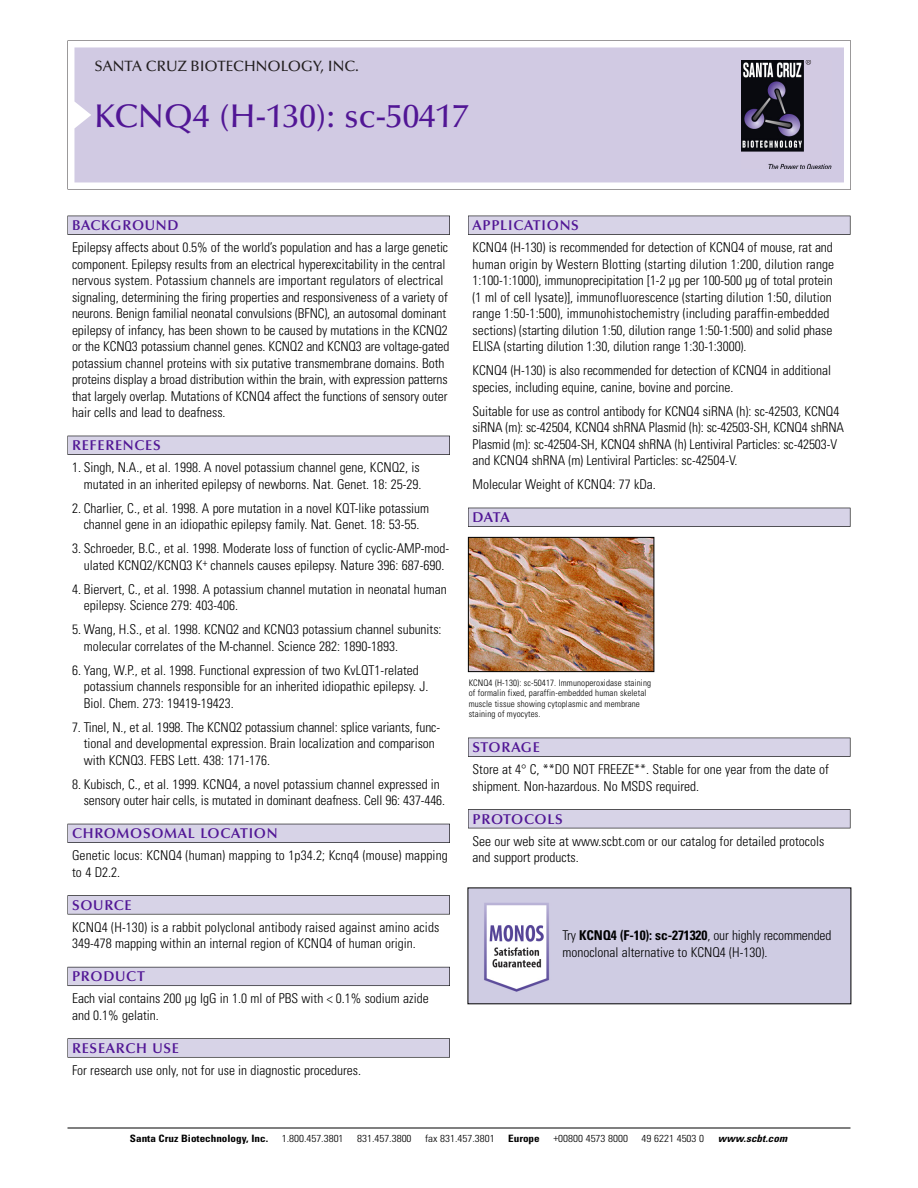
<style>
.page{position:relative;width:918px;height:1188px;background:#fff}
.page>*{position:absolute;margin:0;border:0;box-sizing:border-box;transform-origin:0 0}
.t1{font:500 33px "Optima";color:#511695}
.t2{font:500 15px "Optima";color:#231f20}
.t3{font:600 14.25px "Optima";letter-spacing:.05em;color:#511695}
.t4{font:300 condensed 13.5px/16.5px "Univers";color:#000}
.t5{font:300 condensed 10.2px "Univers";color:#000;scale:1.1 1}
.t6{font:700 condensed 10.2px "Univers";color:#000;scale:1.1 1}
.t7{font:italic 700 condensed 10.2px "Univers";letter-spacing:.005em;color:#000;scale:1.1 1}
.t8{font:300 condensed 9px/10.5px "Univers";letter-spacing:.015em;color:#000}
.s1{font-weight:700}
</style>
<div class="page">
<svg style="left:68px;top:40px;width:783px;height:149px"></svg>
<div style="left:74px;top:47px;width:770px;height:135px;background:#d1cae3"></div>
<img style="left:741px;top:60px;width:90px;height:108px">
<div style="left:68px;top:216px;width:382px;height:19px;background:#525155"></div>
<div style="left:68px;top:216px;width:381px;height:18px;background:#d7d3e7"></div>
<div style="left:68px;top:436px;width:382px;height:19px;background:#515055"></div>
<div style="left:68px;top:436px;width:381px;height:18px;background:#d7d3e7"></div>
<div style="left:68px;top:824px;width:382px;height:19px;background:#525158"></div>
<div style="left:68px;top:824px;width:381px;height:18px;background:#d7d3e7"></div>
<div style="left:68px;top:895px;width:382px;height:19px;background:#575759"></div>
<div style="left:68px;top:896px;width:381px;height:18px;background:#d7d3e7"></div>
<div style="left:68px;top:967px;width:382px;height:19px;background:#5b5a62"></div>
<div style="left:68px;top:967px;width:381px;height:18px;background:#d7d3e7"></div>
<div style="left:68px;top:1038px;width:382px;height:20px;background:#626263"></div>
<div style="left:68px;top:1039px;width:381px;height:18px;background:#d7d3e7"></div>
<div style="left:468px;top:216px;width:382px;height:19px;background:#525155"></div>
<div style="left:468px;top:216px;width:382px;height:18px;background:#d7d3e7"></div>
<div style="left:468px;top:508px;width:382px;height:19px;background:#515055"></div>
<div style="left:468px;top:508px;width:382px;height:18px;background:#d7d3e7"></div>
<div style="left:468px;top:738px;width:382px;height:19px;background:#525155"></div>
<div style="left:468px;top:738px;width:382px;height:18px;background:#d7d3e7"></div>
<div style="left:468px;top:809px;width:382px;height:19px;background:#525155"></div>
<div style="left:468px;top:810px;width:382px;height:18px;background:#d7d3e7"></div>
<hr style="left:68px;top:1128px;width:782px;height:1px;background:#000">
<img style="left:470px;top:539px;width:182px;height:131px">
<div style="left:468px;top:537px;width:186px;height:135px;border:1px solid #000"></div>
<img style="left:470px;top:890px;width:379px;height:112px">
<p class="t2" style="left:94px;top:61px;width:266px">SANTA CRUZ BIOTECHNOLOGY, INC.</p>
<h1 class="t1" style="left:94px;top:103px;width:376px">KCNQ4 (H-130): sc-50417</h1>
<p class="t3" style="left:72px;top:219px;width:108px">BACKGROUND</p>
<p class="t4" style="left:72px;top:240px;width:379px">Epilepsy affects about 0.5% of the world’s population and has a large genetic component. Epilepsy results from an electrical hyperexcitability in the central nervous system. Potassium channels are important regulators of electrical signaling, determining the firing properties and responsiveness of a variety of neurons. Benign familial neonatal convulsions (BFNC), an autosomal dominant epilepsy of infancy, has been shown to be caused by mutations in the KCNQ2 or the KCNQ3 potassium channel genes. KCNQ2 and KCNQ3 are voltage-gated potassium channel proteins with six putative transmembrane domains. Both proteins display a broad distribution within the brain, with expression patterns that largely overlap. Mutations of KCNQ4 affect the functions of sensory outer hair cells and lead to deafness.</p>
<p class="t3" style="left:72px;top:440px;width:90px">REFERENCES</p>
<p class="t4" style="left:72px;top:460px;width:351px;text-align:right">1. Singh, N.A., et al. 1998. A novel potassium channel gene, KCNQ2, is mutated in an inherited epilepsy of newborns. Nat. Genet. 18: 25-29.</p>
<p class="t4" style="left:72px;top:501px;width:359px;text-align:center">2. Charlier, C., et al. 1998. A pore mutation in a novel KQT-like potassium channel gene in an idiopathic epilepsy family. Nat. Genet. 18: 53-55.</p>
<p class="t4" style="left:72px;top:541px;width:379px;text-align:center">3. Schroeder, B.C., et al. 1998. Moderate loss of function of cyclic-AMP-mod&shy;ulated KCNQ2/KCNQ3 K<sup>+</sup> channels causes epilepsy. Nature 396: 687-690.</p>
<p class="t4" style="left:84px;top:582px;width:364px;text-indent:-12px">4. Biervert, C., et al. 1998. A potassium channel mutation in neonatal human epilepsy. Science 279: 403-406.</p>
<p class="t4" style="left:84px;top:622px;width:359px;text-indent:-12px">5. Wang, H.S., et al. 1998. KCNQ2 and KCNQ3 potassium channel subunits: molecular correlates of the M-channel. Science 282: 1890-1893.</p>
<p class="t4" style="left:84px;top:663px;width:346px;text-indent:-12px">6. Yang, W.P., et al. 1998. Functional expression of two KvLQT1-related potassium channels responsible for an inherited idiopathic epilepsy. J.<br>Biol. Chem. 273: 19419-19423.</p>
<p class="t4" style="left:84px;top:720px;width:358px;text-indent:-12px">7. Tinel, N., et al. 1998. The KCNQ2 potassium channel: splice variants, func&shy;tional and developmental expression. Brain localization and comparison with KCNQ3. FEBS Lett. 438: 171-176.</p>
<p class="t4" style="left:84px;top:777px;width:363px;text-indent:-12px">8. Kubisch, C., et al. 1999. KCNQ4, a novel potassium channel expressed in sensory outer hair cells, is mutated in dominant deafness. Cell 96: 437-446.</p>
<p class="t3" style="left:72px;top:828px;width:207px">CHROMOSOMAL LOCATION</p>
<p class="t4" style="left:72px;top:848px;width:377px">Genetic locus: KCNQ4 (human) mapping to 1p34.2; Kcnq4 (mouse) mapping to 4 D2.2.</p>
<p class="t3" style="left:72px;top:899px;width:61px">SOURCE</p>
<p class="t4" style="left:72px;top:920px;width:369px">KCNQ4 (H-130) is a rabbit polyclonal antibody raised against amino acids<br>349-478 mapping within an internal region of KCNQ4 of human origin.</p>
<p class="t3" style="left:72px;top:971px;width:74px">PRODUCT</p>
<p class="t4" style="left:72px;top:991px;width:358px">Each vial contains 200 µg IgG in 1.0 ml of PBS with &lt; 0.1% sodium azide and 0.1% gelatin.</p>
<p class="t3" style="left:72px;top:1042px;width:109px">RESEARCH USE</p>
<p class="t4" style="left:72px;top:1063px;width:290px">For research use only, not for use in diagnostic procedures.</p>
<p class="t3" style="left:473px;top:219px;width:108px">APPLICATIONS</p>
<p class="t4" style="left:473px;top:240px;width:363px">KCNQ4 (H-130) is recommended for detection of KCNQ4 of mouse, rat and human origin by Western Blotting (starting dilution 1:200, dilution range 1:100-1:1000), immunoprecipitation [1-2 µg per 100-500 µg of total protein (1 ml of cell lysate)], immunofluorescence (starting dilution 1:50, dilution range 1:50-1:500), immunohistochemistry (including paraffin-embedded sections) (starting dilution 1:50, dilution range 1:50-1:500) and solid phase ELISA (starting dilution 1:30, dilution range 1:30-1:3000).</p>
<p class="t4" style="left:473px;top:363px;width:360px">KCNQ4 (H-130) is also recommended for detection of KCNQ4 in additional species, including equine, canine, bovine and porcine.</p>
<p class="t4" style="left:473px;top:404px;width:373px">Suitable for use as control antibody for KCNQ4 siRNA (h): sc-42503, KCNQ4 siRNA (m): sc-42504, KCNQ4 shRNA Plasmid (h): sc-42503-SH, KCNQ4 shRNA Plasmid (m): sc-42504-SH, KCNQ4 shRNA (h) Lentiviral Particles: sc-42503-V and KCNQ4 shRNA (m) Lentiviral Particles: sc-42504-V.</p>
<p class="t4" style="left:473px;top:477px;width:185px">Molecular Weight of KCNQ4: 77 kDa.</p>
<p class="t3" style="left:473px;top:512px;width:39px">DATA</p>
<p class="t8" style="left:469px;top:678px;width:184px">KCNQ4 (H-130): sc-50417. Immunoperoxidase staining of formalin fixed, paraffin-embedded human skeletal muscle tissue showing cytoplasmic and membrane staining of myocytes.</p>
<p class="t3" style="left:473px;top:741px;width:69px">STORAGE</p>
<p class="t4" style="left:473px;top:762px;width:358px">Store at 4° C, **DO NOT FREEZE**. Stable for one year from the date of shipment. Non-hazardous. No MSDS required.</p>
<p class="t3" style="left:473px;top:813px;width:92px">PROTOCOLS</p>
<p class="t4" style="left:473px;top:834px;width:353px">See our web site at www.scbt.com or our catalog for detailed protocols and support products.</p>
<p class="t4" style="left:562px;top:928px;width:271px">Try <span class="s1">KCNQ4 (F-10): sc-271320</span>, our highly recommended monoclonal alternative to KCNQ4 (H-130).</p>
<p class="t6" style="left:130px;top:1135px;width:127px">Santa Cruz Biotechnology, Inc.</p>
<p class="t5" style="left:282px;top:1135px;width:58px">1.800.457.3801</p>
<p class="t5" style="left:357px;top:1135px;width:51px">831.457.3800</p>
<p class="t5" style="left:425px;top:1135px;width:65px">fax 831.457.3801</p>
<p class="t6" style="left:508px;top:1135px;width:30px">Europe</p>
<p class="t5" style="left:553px;top:1135px;width:69px">+00800 4573 8000</p>
<p class="t5" style="left:642px;top:1135px;width:58px">49 6221 4503 0</p>
<p class="t7" style="left:718px;top:1135px;width:64px">www.scbt.com</p>
</div>
